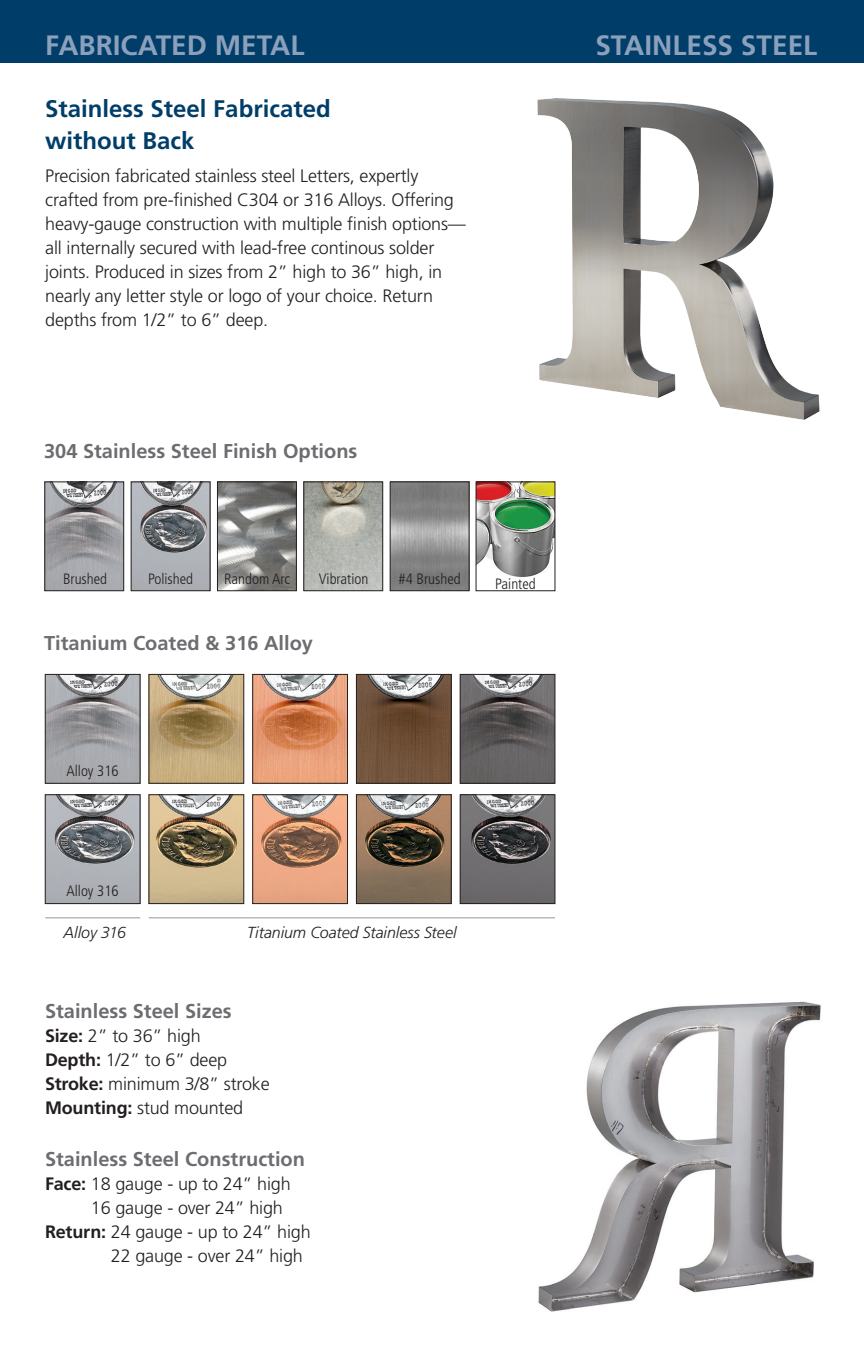
<style>
.page{position:relative;width:864px;height:1368px;background:#fff}
.page>*{position:absolute;margin:0;border:0;box-sizing:border-box;transform-origin:0 0}
.t1{font:700 28px "Frutiger LT Std";color:#8ca0bc}
.t2{font:700 24px/32px "Frutiger LT Std";color:#003e69}
.sub_heads{font:700 20px "Frutiger LT Std";color:#6c6d70}
.t3{font:300 18px/24px "Frutiger LT Std";letter-spacing:-.01em;color:#231f20}
.caption_italic{font:italic 300 16px "Frutiger LT Std";letter-spacing:-.005em;color:#231f20}
.t4{font:300 condensed 15px "Frutiger LT Std";color:#231f20}
.s1{font-weight:700}
</style>
<div class="page">
<img style="left:538px;top:1001px;width:283px;height:311px">
<div style="left:0;top:0;width:864px;height:63px;background:#003e69"></div>
<img style="left:151px;top:676px;width:91px;height:106px">
<div style="left:149px;top:674px;width:95px;height:110px;border:1px solid #231f20"></div>
<img style="left:254px;top:676px;width:92px;height:106px">
<div style="left:252px;top:674px;width:96px;height:110px;border:1px solid #231f20"></div>
<img style="left:358px;top:676px;width:91px;height:106px">
<div style="left:356px;top:674px;width:95px;height:110px;border:1px solid #231f20"></div>
<img style="left:462px;top:676px;width:91px;height:106px">
<div style="left:460px;top:674px;width:95px;height:110px;border:1px solid #231f20"></div>
<img style="left:47px;top:676px;width:91px;height:106px">
<div style="left:45px;top:674px;width:95px;height:110px;border:1px solid #231f20"></div>
<img style="left:151px;top:796px;width:91px;height:106px">
<div style="left:149px;top:794px;width:95px;height:110px;border:1px solid #231f20"></div>
<img style="left:254px;top:796px;width:92px;height:106px">
<div style="left:252px;top:794px;width:96px;height:110px;border:1px solid #231f20"></div>
<img style="left:358px;top:796px;width:91px;height:106px">
<div style="left:356px;top:794px;width:95px;height:110px;border:1px solid #231f20"></div>
<img style="left:462px;top:796px;width:91px;height:106px">
<div style="left:460px;top:794px;width:95px;height:110px;border:1px solid #231f20"></div>
<img style="left:47px;top:796px;width:91px;height:106px">
<div style="left:45px;top:794px;width:95px;height:110px;border:1px solid #231f20"></div>
<hr style="left:149px;top:918px;width:406px;height:1px;background:#939598">
<img style="left:537px;top:98px;width:283px;height:322px">
<hr style="left:45px;top:918px;width:95px;height:1px;background:#939598">
<img style="left:392px;top:484px;width:75px;height:105px">
<div style="left:390px;top:482px;width:79px;height:109px;border:1px solid #231f20"></div>
<img style="left:133px;top:484px;width:75px;height:105px">
<div style="left:131px;top:482px;width:79px;height:109px;border:1px solid #231f20"></div>
<img style="left:306px;top:484px;width:75px;height:105px">
<div style="left:304px;top:482px;width:79px;height:109px;border:1px solid #231f20"></div>
<img style="left:219px;top:484px;width:76px;height:105px">
<div style="left:217px;top:482px;width:80px;height:109px;border:1px solid #231f20"></div>
<img style="left:47px;top:484px;width:75px;height:105px">
<div style="left:45px;top:482px;width:79px;height:109px;border:1px solid #231f20"></div>
<img style="left:478px;top:484px;width:75px;height:94px">
<div style="left:476px;top:482px;width:79px;height:109px;border:1px solid #231f20"></div>
<p class="t1" style="left:45px;top:29px;width:261px">FABRICATED METAL</p>
<p class="t1" style="left:595px;top:29px;width:223px">STAINLESS STEEL</p>
<p class="t2" style="left:45px;top:93px;width:287px">Stainless Steel Fabricated without Back</p>
<p class="t3" style="left:45px;top:164px;width:422px">Precision fabricated stainless steel Letters, expertly crafted from pre-finished C304 or 316 Alloys. Offering heavy-gauge construction with multiple finish options— all internally secured with lead-free continous solder joints. Produced in sizes from 2” high to 36” high, in nearly any letter style or logo of your choice. Return depths from 1/2” to 6” deep.</p>
<p class="sub_heads" style="left:44px;top:439px;width:315px">304 Stainless Steel Finish Options</p>
<p class="t4" style="left:63px;top:570px;width:46px">Brushed</p>
<p class="t4" style="left:148px;top:570px;width:47px">Polished</p>
<p class="t4" style="left:224px;top:570px;width:68px">Random Arc</p>
<p class="t4" style="left:319px;top:570px;width:51px">Vibration</p>
<p class="t4" style="left:399px;top:570px;width:64px">#4 Brushed</p>
<p class="t4" style="left:495px;top:576px;width:42px">Painted</p>
<p class="sub_heads" style="left:44px;top:632px;width:270px">Titanium Coated &amp; 316 Alloy</p>
<p class="t4" style="left:67px;top:763px;width:54px">Alloy 316</p>
<p class="t4" style="left:67px;top:882px;width:54px">Alloy 316</p>
<p class="caption_italic" style="left:64px;top:923px;width:64px">Alloy 316</p>
<p class="caption_italic" style="left:247px;top:923px;width:211px">Titanium Coated Stainless Steel</p>
<p class="sub_heads" style="left:45px;top:999px;width:188px">Stainless Steel Sizes</p>
<p class="t3" style="left:45px;top:1024px;width:157px"><span class="s1">Size:</span> 2” to 36” high</p>
<p class="t3" style="left:45px;top:1048px;width:184px"><span class="s1">Depth:</span> 1/2” to 6” deep</p>
<p class="t3" style="left:45px;top:1072px;width:226px"><span class="s1">Stroke:</span> minimum 3/8” stroke</p>
<p class="t3" style="left:45px;top:1096px;width:200px"><span class="s1">Mounting:</span> stud mounted</p>
<p class="sub_heads" style="left:45px;top:1147px;width:262px">Stainless Steel Construction</p>
<p class="t3" style="left:91px;top:1172px;width:201px;text-indent:-46px"><span class="s1">Face:</span> 18 gauge - up to 24” high<br>16 gauge - over 24” high</p>
<p class="t3" style="left:111px;top:1220px;width:201px;text-indent:-66px"><span class="s1">Return:</span> 24 gauge - up to 24” high<br>22 gauge - over 24” high</p>
</div>
